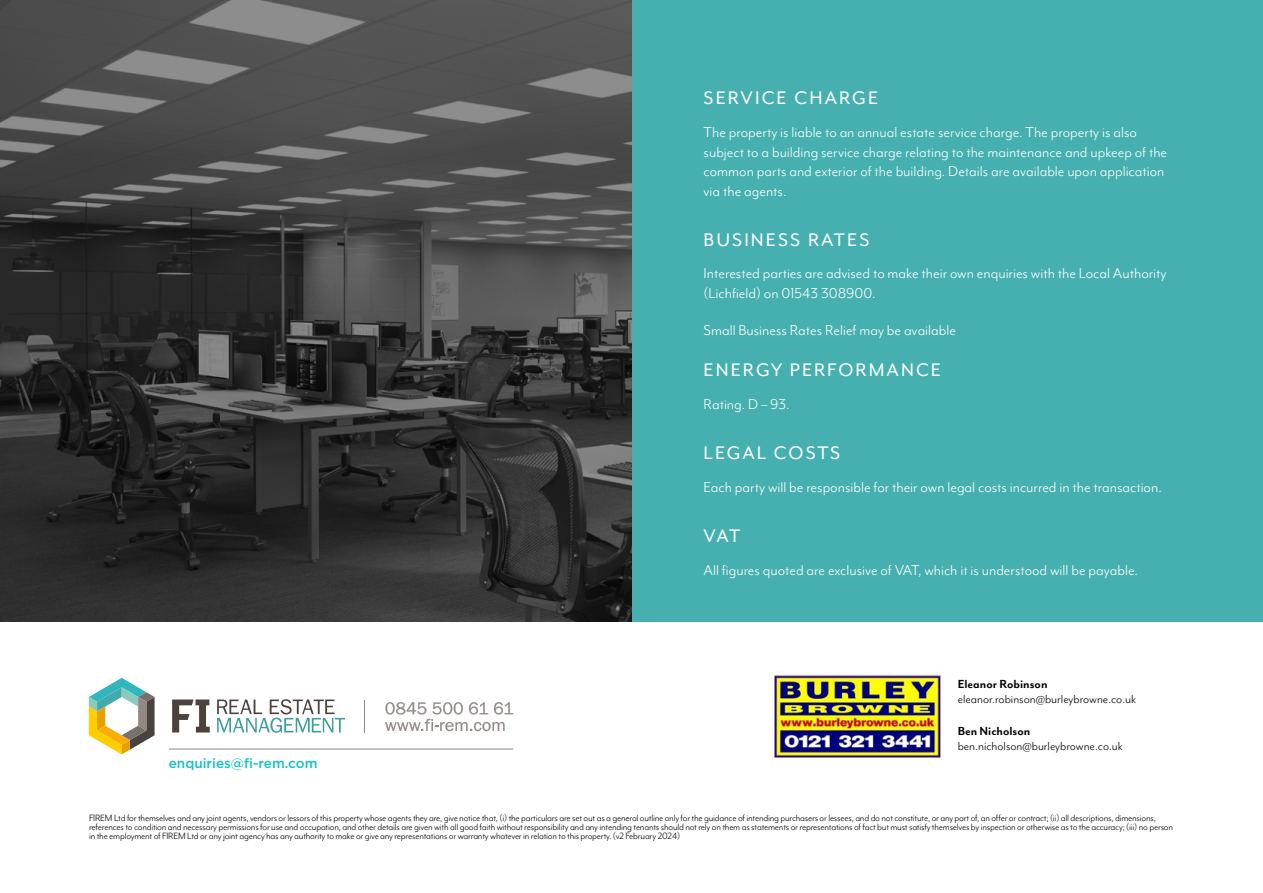
<style>
.page{position:relative;width:1263px;height:893px;background:#fff}
.page>*{position:absolute;margin:0;border:0;box-sizing:border-box;transform-origin:0 0}
.t1{font:21px "Mr Eaves Mod OT";letter-spacing:.1em;color:#fff}
.t2{font:16.5px/19.5px "Mr Eaves Mod OT";color:#fff}
.t3{font:13.5px "Mr Eaves Mod OT";color:#000}
.t4{font:700 13.5px "Mr Eaves Mod OT";color:#000}
.t5{font:500 13.5px "Gotham";color:#14c2c2}
.t6{font:10.5px/9px "Mr Eaves Mod OT";letter-spacing:-.02em;color:#000}
</style>
<div class="page">
<svg style="left:0;top:0;width:632px;height:622px;background:#3f3f3f"></svg>
<div style="left:632px;top:0;width:631px;height:642px;background:#46b0b0"></div>
<div style="left:0;top:623px;width:1263px;height:270px;background:#fff"></div>
<svg style="left:217px;top:699px;width:128px;height:34px"></svg>
<svg style="left:172px;top:699px;width:38px;height:33px"></svg>
<svg style="left:89px;top:678px;width:66px;height:76px"></svg>
<svg style="left:385px;top:702px;width:128px;height:29px"></svg>
<hr style="left:364px;top:700px;width:1px;height:32px;background:#928987">
<hr style="left:169px;top:749px;width:344px;height:1px;background:#928987">
<img style="left:771px;top:671px;width:174px;height:89px">
<h1 class="t1" style="left:704px;top:87px;width:176px">SERVICE CHARGE</h1>
<p class="t2" style="left:704px;top:122px;width:465px">The property is liable to an annual estate service charge. The property is also subject to a building service charge relating to the maintenance and upkeep of the common parts and exterior of the building. Details are available upon application via the agents.</p>
<h1 class="t1" style="left:704px;top:228px;width:167px">BUSINESS RATES</h1>
<h2 class="t2" style="left:704px;top:264px;width:464px">Interested parties are advised to make their own enquiries with the Local Authority (Lichfield) on 01543 308900.</h2>
<h2 class="t2" style="left:704px;top:320px;width:254px">Small Business Rates Relief may be available</h2>
<h1 class="t1" style="left:704px;top:358px;width:239px">ENERGY PERFORMANCE</h1>
<h2 class="t2" style="left:704px;top:394px;width:88px">Rating. D – 93.</h2>
<h1 class="t1" style="left:704px;top:441px;width:138px">LEGAL COSTS</h1>
<h2 class="t2" style="left:704px;top:477px;width:460px">Each party will be responsible for their own legal costs incurred in the transaction.</h2>
<h1 class="t1" style="left:704px;top:524px;width:38px">VAT</h1>
<h2 class="t2" style="left:704px;top:560px;width:436px">All figures quoted are exclusive of VAT, which it is understood will be payable.</h2>
<p class="t5" style="left:169px;top:755px;width:150px">enquiries@fi-rem.com</p>
<p class="t4" style="left:958px;top:676px;width:91px">Eleanor Robinson</p>
<p class="t3" style="left:958px;top:692px;width:180px">eleanor.robinson@burleybrowne.co.uk</p>
<p class="t4" style="left:958px;top:724px;width:74px">Ben Nicholson</p>
<p class="t3" style="left:958px;top:739px;width:167px">ben.nicholson@burleybrowne.co.uk</p>
<p class="t6" style="left:89px;top:813px;width:1085px">FIREM Ltd for themselves and any joint agents, vendors or lessors of this property whose agents they are, give notice that, (i) the particulars are set out as a general outline only for the guidance of intending purchasers or lessees, and do not constitute, or any part of, an offer or contract; (ii) all descriptions, dimensions, references to condition and necessary permissions for use and occupation, and other details are given with all good faith without responsibility and any intending tenants should not rely on them as statements or representations of fact but must satisfy themselves by inspection or otherwise as to the accuracy; (iii) no person in the employment of FIREM Ltd or any joint agency has any authority to make or give any representations or warranty whatever in relation to this property. (v2 February 2024)</p>
</div>
